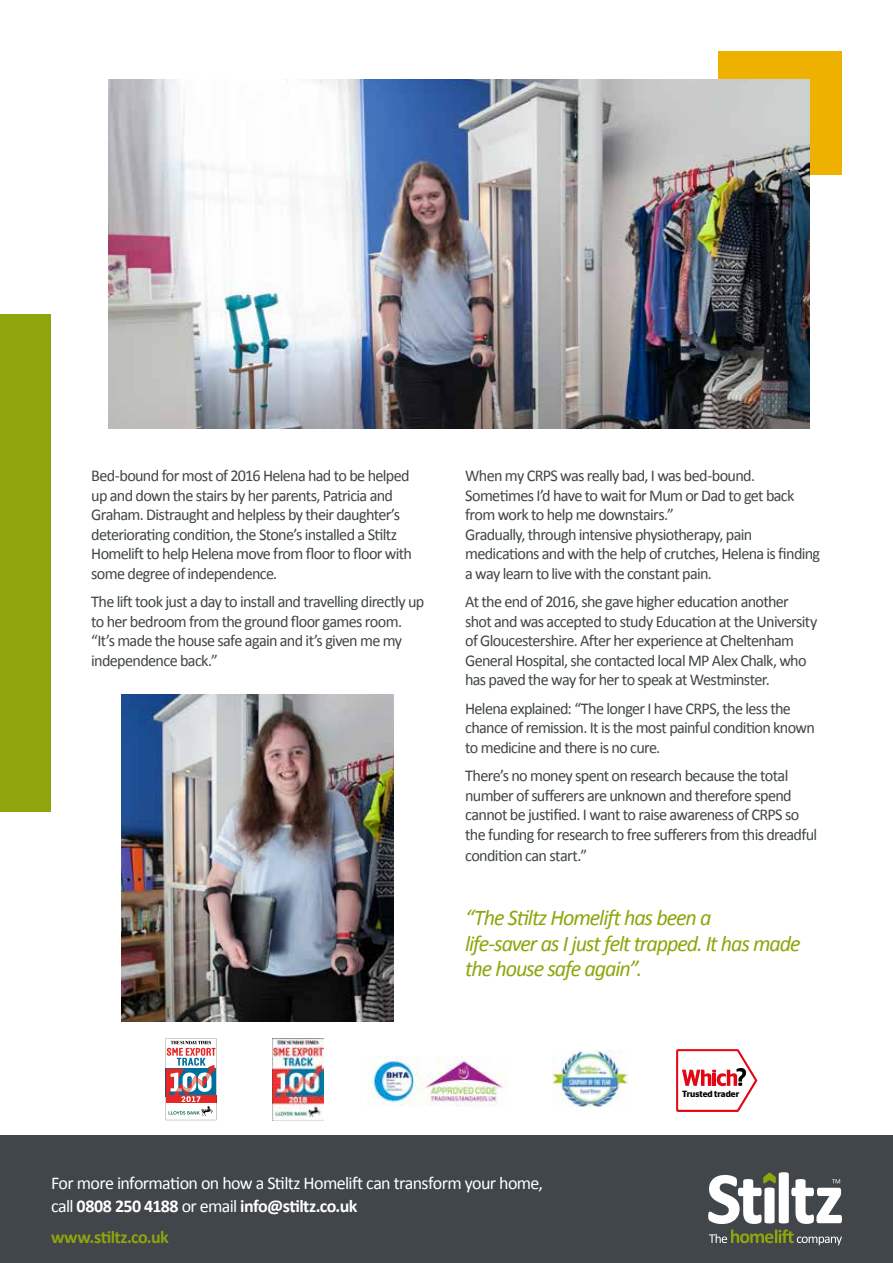
<style>
.page{position:relative;width:893px;height:1263px;background:#fff}
.page>*{position:absolute;margin:0;border:0;box-sizing:border-box;transform-origin:0 0}
.t1{font:italic 22.5px/25.5px "Calibri";letter-spacing:-.05em;color:#8ea50d}
.t2{font:18px/22.5px "Calibri";letter-spacing:-.035em;color:#fff}
.t3{font:700 18px "Calibri";letter-spacing:-.025em;color:#8ea50d}
.t4{font:16.5px/19.5px "Calibri";letter-spacing:-.04em;color:#404649}
.t5{font:600 9px "Stag Sans";color:#000;scale:.96 1}
.s1{font-weight:700}
</style>
<div class="page">
<div style="left:719px;top:51px;width:123px;height:123px;background:#eeb100"></div>
<div style="left:0;top:314px;width:51px;height:497px;background:#8ea50d"></div>
<div style="left:0;top:1135px;width:893px;height:128px;background:#404649"></div>
<svg style="left:166px;top:1038px;width:50px;height:82px"></svg>
<img style="left:368px;top:1057px;width:139px;height:49px">
<img style="left:553px;top:1050px;width:75px;height:58px">
<img style="left:272px;top:1038px;width:51px;height:82px">
<svg style="left:708px;top:1172px;width:134px;height:73px"></svg>
<svg style="left:676px;top:1049px;width:81px;height:63px"></svg>
<img style="left:108px;top:80px;width:702px;height:348px">
<img style="left:122px;top:694px;width:272px;height:328px">
<p class="t4" style="left:91px;top:466px;width:322px">Bed-bound for most of 2016 Helena had to be helped up and down the stairs by her parents, Patricia and Graham. Distraught and helpless by their daughter’s deteriorating condition, the Stone’s installed a Stiltz Homelift to help Helena move from floor to floor with some degree of independence.</p>
<p class="t4" style="left:91px;top:592px;width:335px">The lift took just a day to install and travelling directly up to her bedroom from the ground floor games room. “It’s made the house safe again and it’s given me my independence back.”</p>
<p class="t4" style="left:465px;top:466px;width:357px">When my CRPS was really bad, I was bed-bound.<br>Sometimes I’d have to wait for Mum or Dad to get back from work to help me downstairs.”<br>Gradually, through intensive physiotherapy, pain medications and with the help of crutches, Helena is finding a way learn to live with the constant pain.</p>
<p class="t4" style="left:465px;top:592px;width:354px">At the end of 2016, she gave higher education another shot and was accepted to study Education at the University of Gloucestershire. After her experience at Cheltenham General Hospital, she contacted local MP Alex Chalk, who has paved the way for her to speak at Westminster.</p>
<p class="t4" style="left:465px;top:699px;width:351px">Helena explained: “The longer I have CRPS, the less the chance of remission. It is the most painful condition known to medicine and there is no cure.</p>
<p class="t4" style="left:465px;top:766px;width:353px">There’s no money spent on research because the total number of sufferers are unknown and therefore spend cannot be justified. I want to raise awareness of CRPS so the funding for research to free sufferers from this dreadful</p>
<p class="t4" style="left:465px;top:846px;width:123px">condition can start.”</p>
<h1 class="t1" style="left:465px;top:904px;width:337px">“The Stiltz Homelift has been a<br>life-saver as I just felt trapped. It has made the house safe again”.</h1>
<p class="t5" style="left:682px;top:1088px;width:61px">Trusted trader</p>
<p class="t2" style="left:51px;top:1172px;width:494px">For more information on how a Stiltz Homelift can transform your home, call <span class="s1">0808 250 4188</span> or email <span class="s1">info@stiltz.co.uk</span></p>
<p class="t3" style="left:51px;top:1225px;width:119px">www.stiltz.co.uk</p>
</div>
